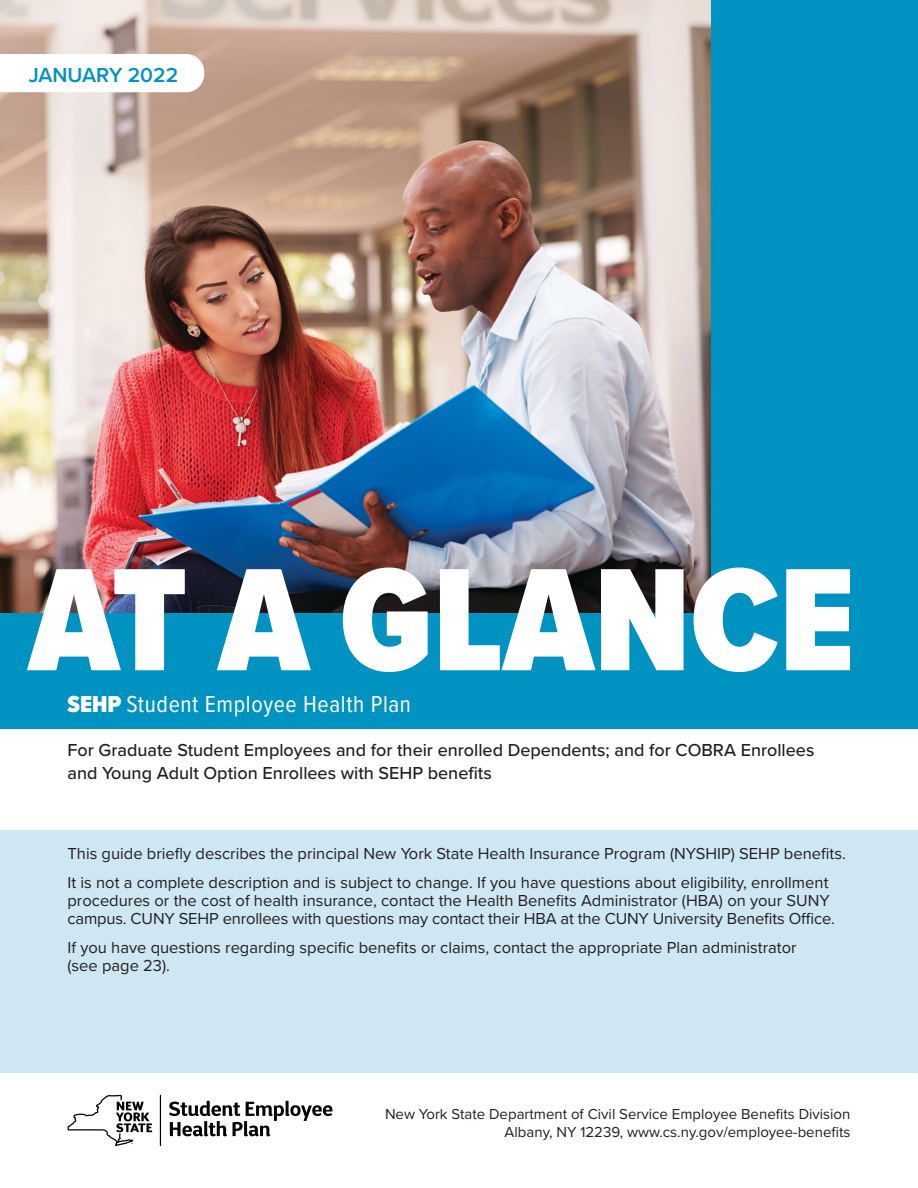
<style>
.page{position:relative;width:918px;height:1188px;background:#fff}
.page>*{position:absolute;margin:0;border:0;box-sizing:border-box;transform-origin:0 0}
._2022_AAG_FC_At_A_Gl{font:900 151.5px "Proxima Nova Cond";color:#fff}
._2022_AAG_FC_Group_N{font:24px "Proxima Nova Cond";letter-spacing:.025em;color:#fff}
._2022_AAG_FC_Date{font:600 21px "Proxima Nova";color:#0092c1}
._2022_AAG_FC_Group_D{font:500 18px/22.5px "Proxima Nova";color:#231f20}
._2022_AAG_FC_SEHP_Bo{font:16.5px/18px "Proxima Nova";color:#231f20}
._2022_AAG_FC_ebd_add{font:15px/18px "Proxima Nova";color:#231f20;text-align:right}
.s1{font-weight:900}
</style>
<div class="page">
<div style="left:0;top:830px;width:918px;height:243px;background:#cee7f2"></div>
<div style="left:0;top:0;width:918px;height:729px;background:#0092c1"></div>
<img style="left:0;top:0;width:710px;height:613px">
<div style="left:0;top:54px;width:204px;height:38px;background:#fff"></div>
<svg style="left:68px;top:1095px;width:84px;height:51px"></svg>
<hr style="left:160px;top:1095px;width:1px;height:51px;background:#020304">
<svg style="left:169px;top:1101px;width:163px;height:35px"></svg>
<p class="_2022_AAG_FC_Date" style="left:29px;top:59px;width:151px">JANUARY 2022</p>
<p class="_2022_AAG_FC_At_A_Gl" style="left:29px;top:508px;width:828px">AT A GLANCE</p>
<p class="_2022_AAG_FC_Group_N" style="left:68px;top:686px;width:345px"><span class="s1">SEHP</span> Student Employee Health Plan</p>
<p class="_2022_AAG_FC_Group_D" style="left:68px;top:738px;width:748px">For Graduate Student Employees and for their enrolled Dependents; and for COBRA Enrollees and Young Adult Option Enrollees with SEHP benefits</p>
<p class="_2022_AAG_FC_SEHP_Bo" style="left:68px;top:844px;width:780px">This guide briefly describes the principal New York State Health Insurance Program (NYSHIP) SEHP benefits.</p>
<p class="_2022_AAG_FC_SEHP_Bo" style="left:68px;top:873px;width:769px">It is not a complete description and is subject to change. If you have questions about eligibility, enrollment procedures or the cost of health insurance, contact the Health Benefits Administrator (HBA) on your SUNY campus. CUNY SEHP enrollees with questions may contact their HBA at the CUNY University Benefits Office.</p>
<p class="_2022_AAG_FC_SEHP_Bo" style="left:68px;top:938px;width:731px">If you have questions regarding specific benefits or claims, contact the appropriate Plan administrator (see page 23).</p>
<p class="_2022_AAG_FC_ebd_add" style="left:385px;top:1104px;width:467px">New York State Department of Civil Service Employee Benefits Division<br>Albany, NY 12239, www.cs.ny.gov/employee-benefits</p>
</div>
